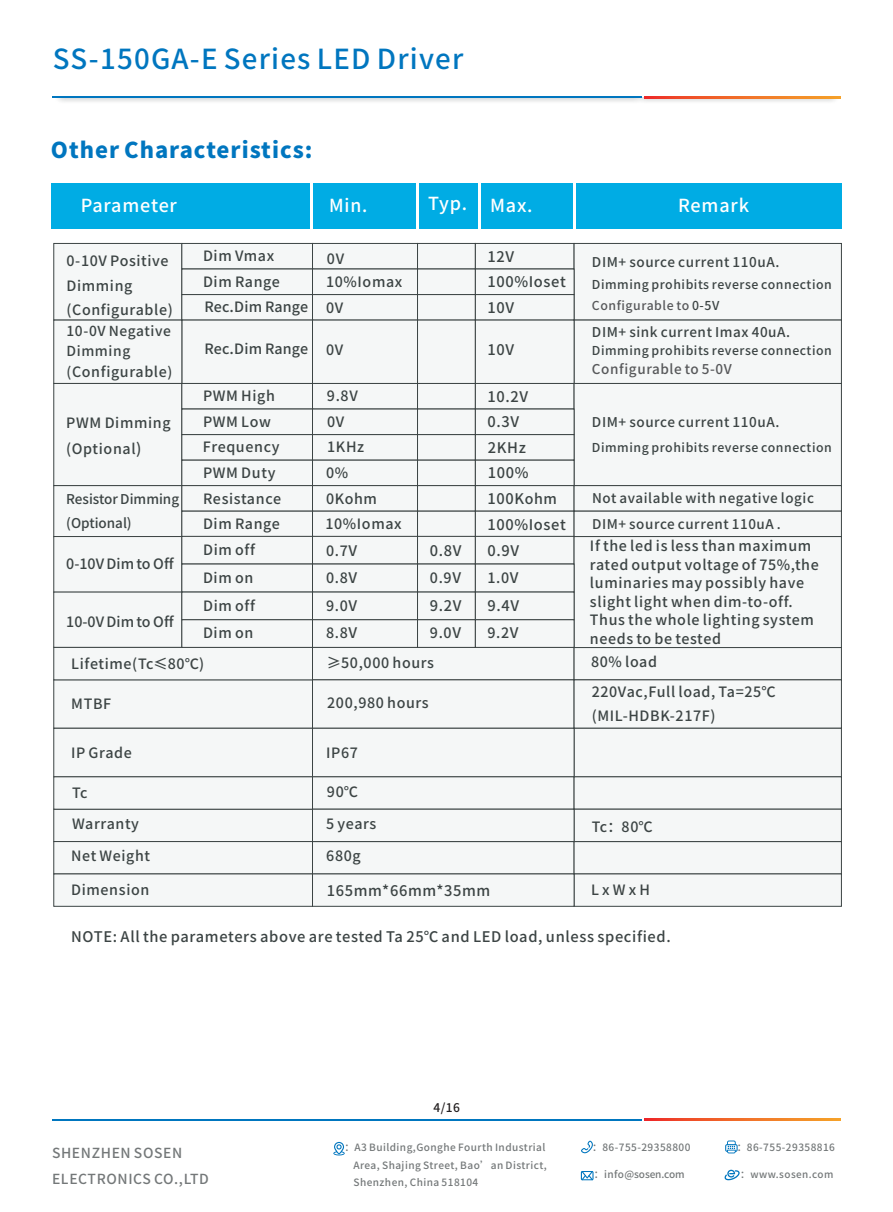
<style>
.page{position:relative;width:893px;height:1212px;background:#fff}
.page>*{position:absolute;margin:0;border:0;box-sizing:border-box;transform-origin:0 0}
.t1{font:27.6px "Source Han Sans CN";letter-spacing:.045em;color:#0076bf}
.t2{font:700 21.75px "Source Han Sans CN";letter-spacing:.045em;color:#0076bf}
.t3{font:18px "Source Han Sans CN";letter-spacing:.045em;color:#fff}
.t4{font:14.7px "Source Han Sans CN";letter-spacing:.045em;color:#3c4444}
.t5{font:500 14.7px/25.5px "Source Han Sans CN";letter-spacing:.045em;color:#3c4444}
.t6{font:500 14.25px/25.5px "Source Han Sans CN";letter-spacing:.045em;color:#3c4444}
.t7{font:14.25px/30.9px "Source Han Sans CN";letter-spacing:.045em;color:#3c4444}
.t8{font:500 14.25px "Source Han Sans CN";color:#3c4444}
.t9{font:500 14.25px "Source Han Sans CN";letter-spacing:.015em;color:#3c4444}
.t10{font:13.8px/26.2px "Source Han Sans CN";letter-spacing:.045em;color:#747879}
.t11{font:500 13.8px/20px "Source Han Sans CN";letter-spacing:.045em;color:#3c4444}
.t12{font:500 13.5px "Source Han Sans CN";letter-spacing:.045em;color:#3c4444}
.t13{font:500 13.5px/23.4px "Source Han Sans CN";color:#3c4444}
.t14{font:500 13.5px "Source Han Sans CN";letter-spacing:.045em;color:#57585a}
.t15{font:500 13.35px "Source Han Sans CN";letter-spacing:.045em;color:#3c4444}
.t16{font:500 12.3px/21.3px "Source Han Sans CN";letter-spacing:.045em;color:#3c4444}
.t17{font:500 12px "Source Han Sans CN";color:#231f20}
.t18{font:10.05px/17.5px "Source Han Sans CN";letter-spacing:.045em;color:#747879}
.t19{font:10.05px "Source Han Sans CN";letter-spacing:-.01em;color:#747879}
.t20{font:9.9px "Source Han Sans CN";letter-spacing:.045em;color:#747879}
.s1{font-size:13.8px}
.s2{font-size:15px}
.s3{font-size:14.25px}
.s4{font-size:14.7px}
.s5{color:#57585a}
</style>
<div class="page">
<img style="left:58px;top:98px;width:782px;height:4px">
<hr style="left:53px;top:97px;width:589px;height:1px;background:#0076bf">
<svg style="left:644px;top:97px;width:196px;height:1px"></svg>
<svg style="left:333px;top:1142px;width:12px;height:13px"></svg>
<svg style="left:581px;top:1140px;width:12px;height:13px"></svg>
<svg style="left:725px;top:1140px;width:13px;height:13px"></svg>
<svg style="left:724px;top:1170px;width:16px;height:10px"></svg>
<svg style="left:581px;top:1171px;width:12px;height:9px"></svg>
<hr style="left:53px;top:1119px;width:589px;height:1px;background:#0076bf">
<svg style="left:644px;top:1119px;width:196px;height:1px"></svg>
<div style="left:51px;top:184px;width:791px;height:45px;background:#00ace4"></div>
<hr style="left:310px;top:184px;width:2px;height:45px;background:#fff">
<hr style="left:416px;top:184px;width:3px;height:45px;background:#fff">
<hr style="left:479px;top:184px;width:2px;height:45px;background:#fff">
<hr style="left:573px;top:184px;width:3px;height:45px;background:#fff">
<div style="left:53px;top:243px;width:789px;height:664px;background:#f5f7f7"></div>
<h1 class="t1" style="left:53px;top:45px;width:412px">SS-150GA-E Series LED Driver</h1>
<h2 class="t2" style="left:51px;top:138px;width:263px">Other Characteristics:</h2>
<p class="t3" style="left:81px;top:196px;width:98px">Parameter</p>
<p class="t3" style="left:329px;top:196px;width:40px">Min.</p>
<p class="t3" style="left:428px;top:194px;width:41px">Typ.</p>
<p class="t3" style="left:490px;top:196px;width:44px">Max.</p>
<p class="t3" style="left:678px;top:196px;width:72px">Remark</p>
<p class="t6" style="left:66px;top:248px;width:108px;line-height:24.8px">0-10V Positive<br>Dimming (Configurable)</p>
<p class="t11" style="left:66px;top:321px;width:106px">10-0V Negative<br>Dimming</p>
<p class="t6" style="left:66px;top:359px;width:107px"><span class="s1">(</span>Configurable<span class="s1">)</span></p>
<p class="t6" style="left:66px;top:410px;width:106px">PWM Dimming (Optional<span class="s2">)</span></p>
<p class="t13" style="left:66px;top:488px;width:114px">Resistor Dimming (Optional)</p>
<p class="t8" style="left:66px;top:557px;width:109px">0-10V Dim to Off</p>
<p class="t8" style="left:66px;top:615px;width:109px">10-0V Dim to Off</p>
<p class="t6" style="left:203px;top:243px;width:107px">Dim Vmax<br>Dim Range<br>Rec<span class="s2">.</span>Dim Range</p>
<p class="t6" style="left:326px;top:248px;width:78px;line-height:23px">0V<br>10%Iomax</p>
<p class="t6" style="left:326px;top:295px;width:19px">0V</p>
<p class="t5" style="left:487px;top:243px;width:80px">12V<br>100%Ioset<br>10V</p>
<p class="t9" style="left:204px;top:342px;width:140px">Rec<span class="s2">.</span>Dim Range 0V</p>
<p class="t5" style="left:487px;top:337px;width:28px">10V</p>
<p class="t6" style="left:203px;top:383px;width:78px">PWM High<br>PWM Low<br>Frequency<br>PWM Duty</p>
<p class="t6" style="left:326px;top:383px;width:40px">9.8V<br>0V<br>1KHz<br>0%</p>
<p class="t5" style="left:487px;top:383px;width:43px">10.2V<br>0.3V<br>2KHz<br>100%</p>
<p class="t6" style="left:203px;top:485px;width:79px">Resistance<br>Dim Range</p>
<p class="t6" style="left:325px;top:486px;width:78px">0Kohm<br>10%Iomax</p>
<p class="t5" style="left:487px;top:486px;width:80px">100K<span class="s3">ohm<br></span>100%Ioset</p>
<p class="t6" style="left:203px;top:536px;width:53px;line-height:27.6px">Dim off<br>Dim on</p>
<p class="t6" style="left:326px;top:536px;width:33px;line-height:27.8px">0.7<span class="s4">V<br></span>0.8<span class="s4">V</span></p>
<p class="t5" style="left:487px;top:537px;width:33px">0.9V</p>
<p class="t5" style="left:430px;top:537px;width:33px">0.8V</p>
<p class="t6" style="left:430px;top:565px;width:33px">0.9<span class="s4">V</span></p>
<p class="t6" style="left:487px;top:565px;width:33px">1.0<span class="s4">V</span></p>
<p class="t6" style="left:203px;top:592px;width:53px;line-height:26.8px">Dim off<br>Dim on</p>
<p class="t6" style="left:326px;top:592px;width:33px;line-height:26.8px">9.0<span class="s4">V<br></span>8.8<span class="s4">V</span></p>
<p class="t5" style="left:487px;top:593px;width:33px">9.4V</p>
<p class="t5" style="left:430px;top:593px;width:33px">9.2V</p>
<p class="t6" style="left:430px;top:620px;width:33px">9.0<span class="s4">V</span></p>
<p class="t6" style="left:487px;top:620px;width:33px">9.2<span class="s4">V</span></p>
<p class="t12" style="left:592px;top:255px;width:189px">DIM+ source current 110uA.</p>
<p class="t16" style="left:592px;top:273px;width:241px">Dimming prohibits reverse connection<br><span class="s5">Configurable to</span> 0-5V</p>
<p class="t12" style="left:592px;top:325px;width:200px">DIM+ sink current Imax 40uA.</p>
<p class="t16" style="left:592px;top:339px;width:241px">Dimming prohibits reverse connection</p>
<p class="t14" style="left:592px;top:362px;width:142px">Configurable to 5-0V</p>
<p class="t12" style="left:592px;top:415px;width:189px">DIM+ source current 110uA.</p>
<p class="t16" style="left:592px;top:437px;width:241px">Dimming prohibits reverse connection</p>
<p class="t15" style="left:592px;top:491px;width:223px">Not available with negative logic</p>
<p class="t15" style="left:592px;top:517px;width:190px">DIM+ source current 110uA .</p>
<p class="t6" style="left:590px;top:536px;width:230px;line-height:18.6px">If the led is less than maximum rated output voltage of 75%,the luminaries may possibly have slight light when dim-to-off.<br>Thus the whole lighting system needs to be tested</p>
<p class="t7" style="left:71px;top:648px;width:134px">Lifetime(Tc≤80℃)</p>
<p class="t7" style="left:327px;top:647px;width:109px">≥50,000 hours</p>
<p class="t7" style="left:591px;top:646px;width:67px">80% load</p>
<p class="t7" style="left:71px;top:688px;width:42px">MTBF</p>
<p class="t7" style="left:71px;top:737px;width:62px">IP Grade</p>
<p class="t7" style="left:72px;top:777px;width:69px">Tc<br>Warranty</p>
<p class="t7" style="left:71px;top:840px;width:80px">Net Weight</p>
<p class="t7" style="left:71px;top:874px;width:80px">Dimension</p>
<p class="t7" style="left:327px;top:687px;width:103px">200,980 hours</p>
<p class="t7" style="left:326px;top:737px;width:33px">IP67</p>
<p class="t7" style="left:327px;top:776px;width:33px">90℃</p>
<p class="t7" style="left:326px;top:808px;width:52px">5 years</p>
<p class="t7" style="left:326px;top:840px;width:36px">680g</p>
<p class="t4" style="left:327px;top:883px;width:165px">165mm*66mm*35mm</p>
<p class="t7" style="left:592px;top:679px;width:185px;line-height:24.8px">220Vac,Full load, Ta=25℃ (MIL-HDBK-217F)</p>
<p class="t7" style="left:592px;top:811px;width:62px">Tc：80℃</p>
<p class="t7" style="left:591px;top:874px;width:61px">L x W x H</p>
<p class="t4" style="left:71px;top:929px;width:601px">NOTE: All the parameters above are tested Ta 25℃ and LED load, unless specified.</p>
<p class="t10" style="left:52px;top:1140px;width:158px">SHENZHEN SOSEN<br>ELECTRONICS CO.,LTD</p>
<p class="t17" style="left:433px;top:1101px;width:28px">4/16</p>
<p class="t18" style="left:353px;top:1138px;width:195px;text-indent:-9px">：A3 Building,Gonghe Fourth Industrial<br>Area, Shajing Street, Bao’an District,<br>Shenzhen, China 518104</p>
<p class="t18" style="left:592px;top:1138px;width:100px">：86-755-29358800</p>
<p class="t18" style="left:737px;top:1138px;width:100px">：86-755-29358816</p>
<p class="t19" style="left:594px;top:1169px;width:92px">：info@sosen.com</p>
<p class="t20" style="left:740px;top:1169px;width:95px">：www.sosen.com</p>
</div>
